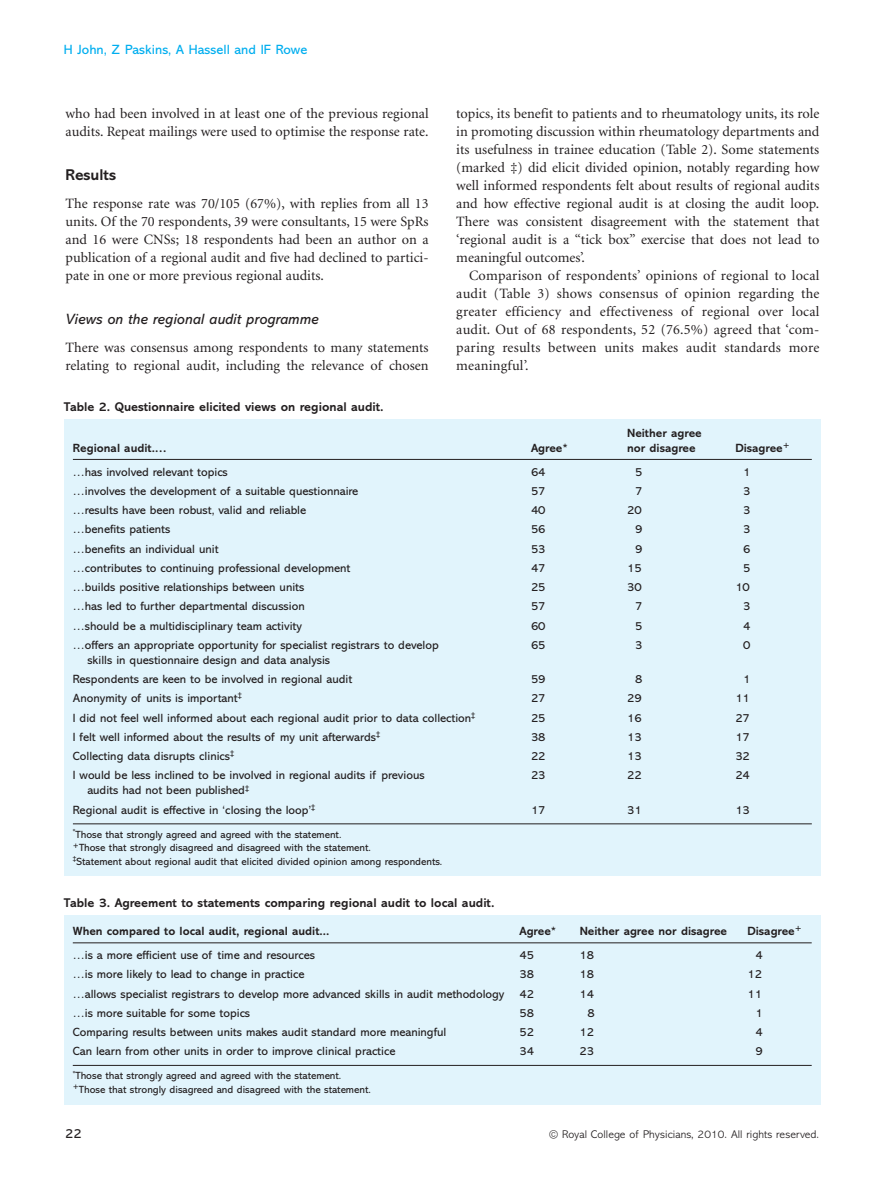
<style>
.page{position:relative;width:893px;height:1191px;background:#fff}
.page>*{position:absolute;margin:0;border:0;box-sizing:border-box;transform-origin:0 0}
.t1{font:700 15.75px "Abadi";color:#231f20}
.t2{font:italic 15px "Abadi";color:#231f20}
.t3{font:14.25px/18px "Minion";color:#231f20;text-align:justify}
.t4{font:13.5px "Abadi";letter-spacing:.005em;color:#00aeef}
.t5{font:13.5px "Abadi";color:#231f20}
.t6{font:700 12.75px "Abadi";color:#231f20}
.t7{font:12px/19.2px "Abadi";color:#231f20}
.t8{font:700 12px "Abadi";color:#231f20}
.t9{font:300 11.25px "Abadi";letter-spacing:.005em;color:#231f20}
.t10{font:10.5px/13.5px "Abadi";color:#231f20}
</style>
<div class="page">
<div style="left:64px;top:419px;width:757px;height:686px;background:#e1f4fc"></div>
<p class="t4" style="left:64px;top:44px;width:245px">H John, Z Paskins, A Hassell and IF Rowe</p>
<p class="t3" style="left:66px;top:106px;width:365px">who had been involved in at least one of the previous regional audits. Repeat mailings were used to optimise the response rate.</p>
<h1 class="t1" style="left:66px;top:168px;width:52px">Results</h1>
<p class="t3" style="left:66px;top:196px;width:365px">The response rate was 70/105 (67%), with replies from all 13 units. Of the 70 respondents, 39 were consultants, 15 were SpRs and 16 were CNSs; 18 respondents had been an author on a publication of a regional audit and five had declined to partici&shy;pate in one or more previous regional audits.</p>
<p class="t2" style="left:66px;top:313px;width:255px">Views on the regional audit programme</p>
<p class="t3" style="left:66px;top:340px;width:365px">There was consensus among respondents to many statements relating to regional audit, including the relevance of chosen</p>
<p class="t6" style="left:64px;top:402px;width:321px">Table 2. Questionnaire elicited views on regional audit.</p>
<p class="t3" style="left:456px;top:106px;width:365px">topics, its benefit to patients and to rheumatology units, its role in promoting discussion within rheumatology departments and its usefulness in trainee education (Table 2). Some statements (marked ‡) did elicit divided opinion, notably regarding how well informed respondents felt about results of regional audits and how effective regional audit is at closing the audit loop.<br>There was consistent disagreement with the statement that ‘regional audit is a “tick box” exercise that does not lead to meaningful outcomes’.</p>
<p class="t3" style="left:456px;top:268px;width:365px;text-indent:13px">Comparison of respondents’ opinions of regional to local audit (Table 3) shows consensus of opinion regarding the greater efficiency and effectiveness of regional over local audit. Out of 68 respondents, 52 (76.5%) agreed that ‘com&shy;paring results between units makes audit standards more meaningful’.</p>
<p class="t8" style="left:627px;top:428px;width:76px">Neither agree</p>
<p class="t8" style="left:73px;top:443px;width:96px">Regional audit.…</p>
<p class="t8" style="left:531px;top:443px;width:38px">Agree*</p>
<p class="t8" style="left:627px;top:443px;width:70px">nor disagree</p>
<p class="t8" style="left:735px;top:443px;width:56px">Disagree<sup>-</sup></p>
<p class="t7" style="left:73px;top:463px;width:156px">…has involved relevant topics</p>
<p class="t7" style="left:531px;top:463px;width:16px">64</p>
<p class="t7" style="left:635px;top:463px;width:9px">5</p>
<p class="t7" style="left:743px;top:463px;width:9px">1</p>
<p class="t7" style="left:73px;top:482px;width:287px">…involves the development of a suitable questionnaire</p>
<p class="t7" style="left:531px;top:482px;width:16px">57</p>
<p class="t7" style="left:635px;top:482px;width:9px">7</p>
<p class="t7" style="left:743px;top:482px;width:9px">3</p>
<p class="t7" style="left:73px;top:501px;width:235px">…results have been robust, valid and reliable</p>
<p class="t7" style="left:531px;top:501px;width:16px">40</p>
<p class="t7" style="left:627px;top:501px;width:16px">20</p>
<p class="t7" style="left:743px;top:501px;width:9px">3</p>
<p class="t7" style="left:73px;top:521px;width:99px">…benefits patients</p>
<p class="t7" style="left:531px;top:521px;width:16px">56</p>
<p class="t7" style="left:635px;top:521px;width:9px">9</p>
<p class="t7" style="left:743px;top:521px;width:9px">3</p>
<p class="t7" style="left:73px;top:540px;width:147px">…benefits an individual unit</p>
<p class="t7" style="left:531px;top:540px;width:16px">53</p>
<p class="t7" style="left:635px;top:540px;width:9px">9</p>
<p class="t7" style="left:743px;top:540px;width:9px">6</p>
<p class="t7" style="left:73px;top:559px;width:279px">…contributes to continuing professional development</p>
<p class="t7" style="left:531px;top:559px;width:16px">47</p>
<p class="t7" style="left:627px;top:559px;width:16px">15</p>
<p class="t7" style="left:743px;top:559px;width:9px">5</p>
<p class="t7" style="left:73px;top:578px;width:233px">…builds positive relationships between units</p>
<p class="t7" style="left:531px;top:578px;width:16px">25</p>
<p class="t7" style="left:627px;top:578px;width:16px">30</p>
<p class="t7" style="left:735px;top:578px;width:16px">10</p>
<p class="t7" style="left:73px;top:598px;width:233px">…has led to further departmental discussion</p>
<p class="t7" style="left:531px;top:598px;width:16px">57</p>
<p class="t7" style="left:635px;top:598px;width:9px">7</p>
<p class="t7" style="left:743px;top:598px;width:9px">3</p>
<p class="t7" style="left:73px;top:617px;width:231px">…should be a multidisciplinary team activity</p>
<p class="t7" style="left:531px;top:617px;width:16px">60</p>
<p class="t7" style="left:635px;top:617px;width:9px">5</p>
<p class="t7" style="left:743px;top:617px;width:9px">4</p>
<p class="t7" style="left:73px;top:636px;width:367px">…offers an appropriate opportunity for specialist registrars to develop</p>
<p class="t7" style="left:531px;top:636px;width:16px">65</p>
<p class="t7" style="left:635px;top:636px;width:9px">3</p>
<p class="t7" style="left:743px;top:636px;width:9px">0</p>
<p class="t7" style="left:73px;top:651px;width:281px;text-indent:14px">skills in questionnaire design and data analysis<br>Respondents are keen to be involved in regional audit</p>
<p class="t7" style="left:531px;top:670px;width:16px">59</p>
<p class="t7" style="left:635px;top:670px;width:9px">8</p>
<p class="t7" style="left:743px;top:670px;width:9px">1</p>
<p class="t7" style="left:73px;top:690px;width:170px">Anonymity of units is important<sup>‡</sup></p>
<p class="t7" style="left:531px;top:690px;width:16px">27</p>
<p class="t7" style="left:627px;top:690px;width:16px">29</p>
<p class="t7" style="left:735px;top:690px;width:16px">11</p>
<p class="t7" style="left:73px;top:709px;width:404px">I did not feel well informed about each regional audit prior to data collection<sup>‡</sup></p>
<p class="t7" style="left:531px;top:709px;width:16px">25</p>
<p class="t7" style="left:627px;top:709px;width:16px">16</p>
<p class="t7" style="left:735px;top:709px;width:16px">27</p>
<p class="t7" style="left:73px;top:728px;width:309px">I felt well informed about the results of my unit afterwards<sup>‡</sup></p>
<p class="t7" style="left:531px;top:728px;width:16px">38</p>
<p class="t7" style="left:627px;top:728px;width:16px">13</p>
<p class="t7" style="left:735px;top:728px;width:16px">17</p>
<p class="t7" style="left:73px;top:747px;width:163px">Collecting data disrupts clinics<sup>‡</sup></p>
<p class="t7" style="left:531px;top:747px;width:16px">22</p>
<p class="t7" style="left:627px;top:747px;width:16px">13</p>
<p class="t7" style="left:735px;top:747px;width:16px">32</p>
<p class="t7" style="left:73px;top:767px;width:353px">I would be less inclined to be involved in regional audits if previous</p>
<p class="t7" style="left:531px;top:767px;width:16px">23</p>
<p class="t7" style="left:627px;top:767px;width:16px">22</p>
<p class="t7" style="left:735px;top:767px;width:16px">24</p>
<p class="t7" style="left:73px;top:782px;width:244px;text-indent:14px">audits had not been published<sup>‡<br></sup>Regional audit is effective in ‘closing the loop’<sup>‡</sup></p>
<p class="t7" style="left:531px;top:801px;width:16px">17</p>
<p class="t7" style="left:627px;top:801px;width:16px">31</p>
<p class="t7" style="left:735px;top:801px;width:16px">13</p>
<p class="t10" style="left:73px;top:828px;width:371px"><sup>*</sup>Those that strongly agreed and agreed with the statement.<br><sup>-</sup>Those that strongly disagreed and disagreed with the statement.<br><sup>‡</sup>Statement about regional audit that elicited divided opinion among respondents.</p>
<p class="t6" style="left:64px;top:897px;width:432px">Table 3. Agreement to statements comparing regional audit to local audit.</p>
<p class="t8" style="left:73px;top:926px;width:258px">When compared to local audit, regional audit...</p>
<p class="t8" style="left:519px;top:926px;width:38px">Agree*</p>
<p class="t8" style="left:580px;top:926px;width:149px">Neither agree nor disagree</p>
<p class="t8" style="left:747px;top:926px;width:56px">Disagree<sup>-</sup></p>
<p class="t7" style="left:73px;top:946px;width:244px">…is a more efficient use of time and resources</p>
<p class="t7" style="left:519px;top:946px;width:16px">45</p>
<p class="t7" style="left:580px;top:946px;width:16px">18</p>
<p class="t7" style="left:755px;top:946px;width:9px">4</p>
<p class="t7" style="left:73px;top:965px;width:233px">…is more likely to lead to change in practice</p>
<p class="t7" style="left:519px;top:965px;width:16px">38</p>
<p class="t7" style="left:580px;top:965px;width:16px">18</p>
<p class="t7" style="left:747px;top:965px;width:16px">12</p>
<p class="t7" style="left:73px;top:985px;width:433px">…allows specialist registrars to develop more advanced skills in audit methodology</p>
<p class="t7" style="left:519px;top:985px;width:16px">42</p>
<p class="t7" style="left:580px;top:985px;width:16px">14</p>
<p class="t7" style="left:747px;top:985px;width:16px">11</p>
<p class="t7" style="left:73px;top:1004px;width:179px">…is more suitable for some topics</p>
<p class="t7" style="left:519px;top:1004px;width:16px">58</p>
<p class="t7" style="left:588px;top:1004px;width:9px">8</p>
<p class="t7" style="left:755px;top:1004px;width:9px">1</p>
<p class="t7" style="left:73px;top:1023px;width:375px">Comparing results between units makes audit standard more meaningful</p>
<p class="t7" style="left:519px;top:1023px;width:16px">52</p>
<p class="t7" style="left:580px;top:1023px;width:16px">12</p>
<p class="t7" style="left:755px;top:1023px;width:9px">4</p>
<p class="t7" style="left:73px;top:1042px;width:324px">Can learn from other units in order to improve clinical practice</p>
<p class="t7" style="left:519px;top:1042px;width:16px">34</p>
<p class="t7" style="left:580px;top:1042px;width:16px">23</p>
<p class="t7" style="left:755px;top:1042px;width:9px">9</p>
<p class="t10" style="left:73px;top:1070px;width:299px"><sup>*</sup>Those that strongly agreed and agreed with the statement. <sup>-</sup>Those that strongly disagreed and disagreed with the statement.</p>
<p class="t5" style="left:65px;top:1128px;width:18px">22</p>
<p class="t9" style="left:549px;top:1129px;width:271px">© Royal College of Physicians, 2010. All rights reserved.</p>
</div>
